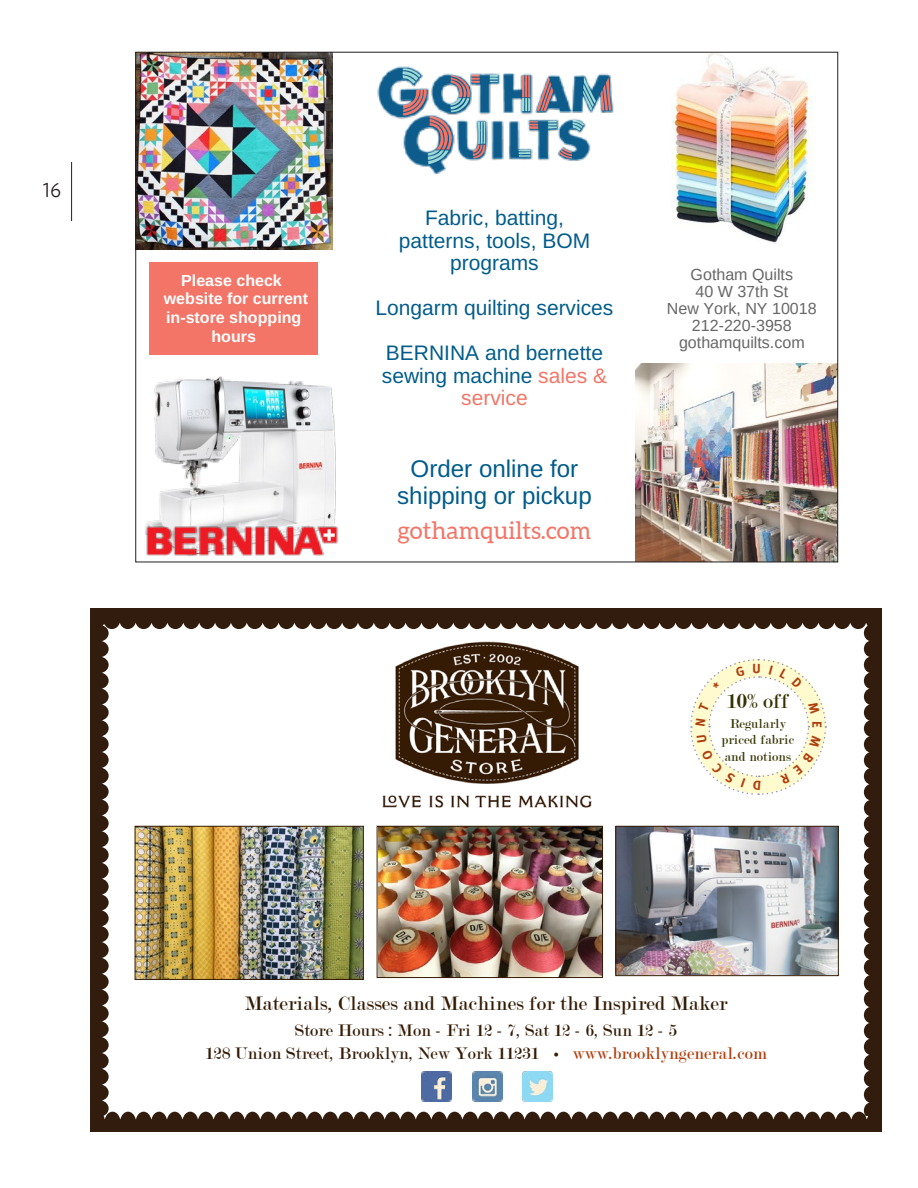
<style>
.page{position:relative;width:918px;height:1188px;background:#fff}
.page>*{position:absolute;margin:0;border:0;box-sizing:border-box;transform-origin:0 0}
.t1{font:24.15px/27px "Arimo";color:#005c8b;text-align:center}
.t2{font:24.15px "Aleo";color:#f37567}
.t3{font:22.2px "Modern";color:#330}
.t4{font:21px/22.5px "Arimo";color:#005c8b;text-align:center}
.t5{font:21px "Modern";letter-spacing:.01em;color:#351b04}
.t6{font:300 21px "Seravek";color:#231f20}
.t7{font:18px/22.5px "Modern";letter-spacing:.01em;color:#351b04;text-align:center}
.t8{font:16.05px/17px "Arimo";color:#666;text-align:center}
.t9{font:700 16.05px/18.9px "Arimo";color:#fff;text-align:center}
.t10{font:13.8px/16.8px "Modern";letter-spacing:.01em;color:#330;text-align:center}
.s1{color:#f37567}
.s2{font-family:"Seravek";font-weight:300;font-size:15.75px}
.s3{color:#af3d0c}
</style>
<div class="page">
<hr style="left:71px;top:162px;width:1px;height:59px;background:#231f20">
<img style="left:145px;top:376px;width:193px;height:179px">
<img style="left:147px;top:527px;width:190px;height:29px">
<img style="left:137px;top:54px;width:196px;height:195px">
<img style="left:671px;top:54px;width:142px;height:189px">
<img style="left:636px;top:363px;width:200px;height:197px">
<div style="left:150px;top:263px;width:168px;height:92px;background:#f37567"></div>
<img style="left:377px;top:66px;width:237px;height:109px">
<svg style="left:90px;top:608px;width:792px;height:523px"></svg>
<img style="left:383px;top:641px;width:208px;height:173px">
<img style="left:137px;top:828px;width:225px;height:150px">
<div style="left:135px;top:826px;width:229px;height:154px;border:1px solid #351b04"></div>
<img style="left:379px;top:828px;width:222px;height:148px">
<div style="left:377px;top:826px;width:226px;height:152px;border:1px solid #351b04"></div>
<img style="left:617px;top:828px;width:220px;height:146px">
<div style="left:615px;top:826px;width:224px;height:150px;border:1px solid #351b04"></div>
<img style="left:523px;top:1072px;width:30px;height:30px">
<img style="left:472px;top:1072px;width:30px;height:30px">
<img style="left:422px;top:1072px;width:30px;height:30px">
<svg style="left:689px;top:658px;width:138px;height:138px"></svg>
<p class="t6" style="left:43px;top:178px;width:20px">16</p>
<p class="t9" style="left:164px;top:271px;width:146px">Please check website for current in-store shopping hours</p>
<p class="t4" style="left:399px;top:207px;width:193px">Fabric, batting, patterns, tools, BOM programs</p>
<p class="t4" style="left:375px;top:286px;width:239px;line-height:45px">Longarm quilting services<br>BERNINA and bernette</p>
<p class="t4" style="left:382px;top:365px;width:227px">sewing machine <span class="s1">sales &amp; service</span></p>
<p class="t1" style="left:397px;top:455px;width:196px">Order online for shipping or pickup</p>
<p class="t2" style="left:398px;top:516px;width:195px">gothamquilts.com</p>
<p class="t8" style="left:667px;top:266px;width:151px">Gotham Quilts<br>40 W 37th St<br>New York, NY 10018<br>212-220-3958 gothamquilts.com</p>
<p class="t3" style="left:727px;top:690px;width:64px">10% off</p>
<p class="t10" style="left:722px;top:715px;width:74px">Regularly priced fabric and notions</p>
<p class="t5" style="left:245px;top:993px;width:484px">Materials, Classes and Machines for the Inspired Maker</p>
<p class="t7" style="left:205px;top:1020px;width:563px">Store Hours : Mon - Fri 12 - 7, Sat 12 - 6, Sun 12 - 5<br>128 Union Street, Brooklyn, New York 11231 <span class="s2">•</span> <span class="s3">www.brooklyngeneral.com</span></p>
</div>
